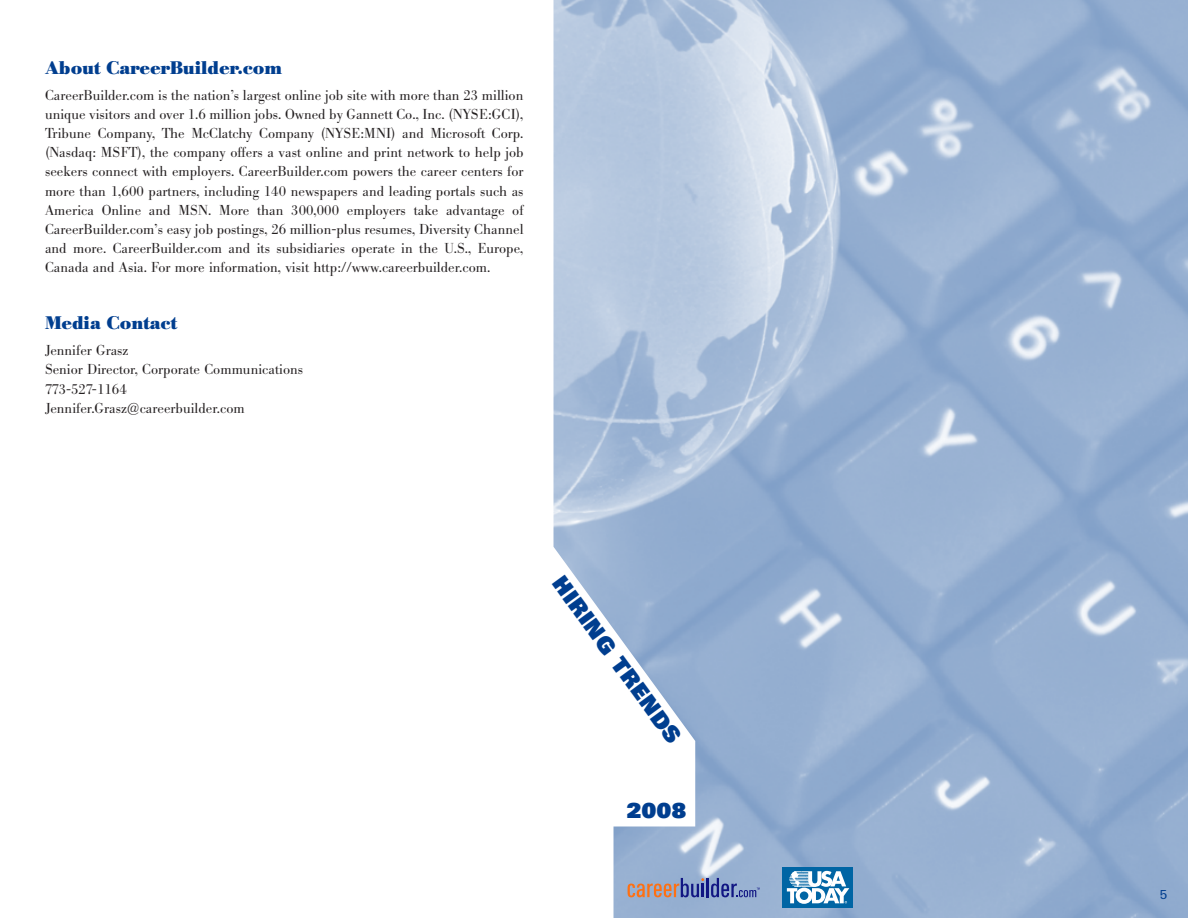
<style>
.page{position:relative;width:1188px;height:918px;background:#fff}
.page>*{position:absolute;margin:0;border:0;box-sizing:border-box;transform-origin:0 0}
.t1{font:24px "Univers Ultra Bold DTC";color:#003e8f}
.t2{font:22.5px "Univers Ultra Bold DTC";color:#003e8f}
.t3{font:700 18px "Bodoni BE";color:#003e8f}
.t4{font:300 14.25px/19px "Bodoni BE";color:#231f20;text-align:justify}
.t5{font:13.5px "Univers DTC";color:#003e8f}
</style>
<div class="page">
<img style="left:554px;top:0;width:634px;height:918px">
<hr style="left:706px;top:878px;width:3px;height:19px;background:#111683">
<svg style="left:711px;top:878px;width:49px;height:19px"></svg>
<svg style="left:628px;top:878px;width:76px;height:19px"></svg>
<div style="left:782px;top:868px;width:71px;height:40px;background:#0065a4"></div>
<svg style="left:787px;top:871px;width:62px;height:33px"></svg>
<p class="t3" style="left:45px;top:61px;width:239px">About CareerBuilder.com</p>
<p class="t4" style="left:45px;top:88px;width:480px">CareerBuilder.com is the nation’s largest online job site with more than 23 million unique visitors and over 1.6 million jobs. Owned by Gannett Co., Inc. (NYSE:GCI), Tribune Company, The McClatchy Company (NYSE:MNI) and Microsoft Corp. (Nasdaq: MSFT), the company offers a vast online and print network to help job seekers connect with employers. CareerBuilder.com powers the career centers for more than 1,600 partners, including 140 newspapers and leading portals such as America Online and MSN. More than 300,000 employers take advantage of CareerBuilder.com’s easy job postings, 26 million-plus resumes, Diversity Channel and more. CareerBuilder.com and its subsidiaries operate in the U.S., Europe, Canada and Asia. For more information, visit http://www.careerbuilder.com.</p>
<p class="t3" style="left:45px;top:316px;width:134px">Media Contact</p>
<p class="t4" style="left:45px;top:343px;width:260px;text-align:left">Jennifer Grasz<br>Senior Director, Corporate Communications<br>773-527-1164<br>Jennifer.Grasz@careerbuilder.com</p>
<h1 class="t1" style="left:564px;top:574px;width:202px;rotate:54deg">HIRING TRENDS</h1>
<h2 class="t2" style="left:627px;top:803px;width:62px">2008</h2>
<p class="t5" style="left:1159px;top:889px;width:10px">5</p>
</div>
